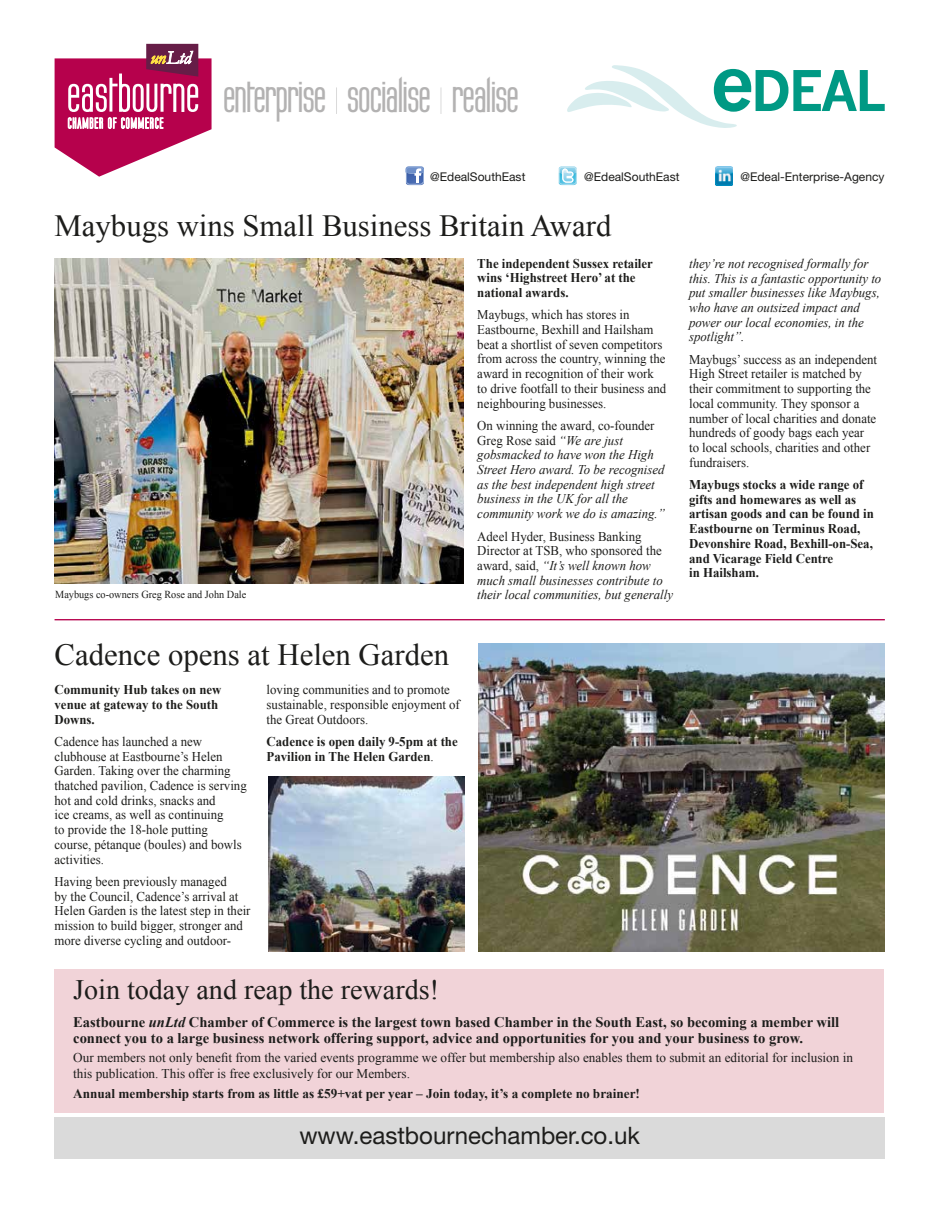
<style>
.page{position:relative;width:939px;height:1219px;background:#fff}
.page>*{position:absolute;margin:0;border:0;box-sizing:border-box;transform-origin:0 0}
.t1{font:700 41.5px "Labtop";color:#b3b2b2}
.t2{font:30.75px "Times New Roman";color:#1d1d1b}
.t3{font:28.12px "Times New Roman";color:#1d1d1b}
.t4{font:24.12px "Helvetica Neue";color:#1d1d1b}
.t5{font:700 14.75px/16px "Times New Roman";color:#1d1d1b}
.t6{font:13.38px/14.8px "Times New Roman";color:#1d1d1b;scale:.96 1}
.t7{font:italic 13.38px/14.8px "Times New Roman";color:#1d1d1b;scale:.96 1}
.t8{font:700 13.38px/14.8px "Times New Roman";color:#1d1d1b;scale:.96 1}
.t9{font:13.38px/16px "Times New Roman";color:#1d1d1b}
.t10{font:700 13.38px "Times New Roman";color:#1d1d1b}
.t11{font:12px "Helvetica Neue";color:#1d1d1b}
.t12{font:10.75px "Times New Roman";color:#1d1d1b;scale:.96 1}
.s1{font-style:normal}
.s2{font-weight:400}
.s3{font-style:italic}
</style>
<div class="page">
<svg style="left:336px;top:87px;width:1px;height:27px"></svg>
<svg style="left:441px;top:87px;width:1px;height:27px"></svg>
<svg style="left:55px;top:44px;width:157px;height:133px"></svg>
<svg style="left:567px;top:65px;width:318px;height:63px"></svg>
<svg style="left:406px;top:166px;width:18px;height:19px"></svg>
<svg style="left:559px;top:166px;width:18px;height:19px"></svg>
<img style="left:715px;top:166px;width:18px;height:19px">
<div style="left:55px;top:1117px;width:830px;height:42px;background:#dadada"></div>
<div style="left:55px;top:969px;width:829px;height:143px;background:#f1d3d8"></div>
<img style="left:478px;top:644px;width:407px;height:307px">
<img style="left:55px;top:259px;width:409px;height:325px">
<hr style="left:55px;top:619px;width:830px;height:1px;background:#b6014c">
<img style="left:269px;top:776px;width:195px;height:175px">
<h1 class="t1" style="left:223px;top:69px;width:297px">enterprise socialise realise</h1>
<p class="t11" style="left:430px;top:170px;width:97px">@EdealSouthEast</p>
<p class="t11" style="left:584px;top:170px;width:97px">@EdealSouthEast</p>
<p class="t11" style="left:740px;top:170px;width:146px">@Edeal-Enterprise-Agency</p>
<h2 class="t2" style="left:55px;top:205px;width:558px">Maybugs wins Small Business Britain Award</h2>
<p class="t12" style="left:55px;top:587px;width:201px">Maybugs co-owners Greg Rose and John Dale</p>
<p class="t8" style="left:477px;top:255px;width:184px">The independent Sussex retailer wins ‘Highstreet Hero’ at the national awards.</p>
<p class="t6" style="left:477px;top:307px;width:198px">Maybugs, which has stores in Eastbourne, Bexhill and Hailsham beat a shortlist of seven competitors from across the country, winning the award in recognition of their work to drive footfall to their business and neighbouring businesses.</p>
<p class="t7" style="left:477px;top:418px;width:197px"><span class="s1">On winning the award, co-founder<br>Greg Rose said</span> “We are just gobsmacked to have won the High<br>Street Hero award. To be recognised as the best independent high street business in the UK for all the community work we do is amazing.”</p>
<p class="t7" style="left:477px;top:528px;width:205px"><span class="s1">Adeel Hyder, Business Banking Director at TSB, who sponsored the award, said,</span> “It’s well known how much small businesses contribute to their local communities, but generally</p>
<p class="t7" style="left:689px;top:256px;width:202px">they’re not recognised formally for this. This is a fantastic opportunity to put smaller businesses like Maybugs, who have an outsized impact and power our local economies, in the spotlight”.</p>
<p class="t6" style="left:689px;top:352px;width:197px">Maybugs’ success as an independent<br>High Street retailer is matched by their commitment to supporting the local community. They sponsor a number of local charities and donate hundreds of goody bags each year to local schools, charities and other fundraisers.</p>
<p class="t8" style="left:689px;top:477px;width:194px">Maybugs stocks a wide range of gifts and homewares as well as artisan goods and can be found in<br>Eastbourne on Terminus Road,<br>Devonshire Road, Bexhill-on-Sea, and Vicarage Field Centre<br>in Hailsham.</p>
<h2 class="t2" style="left:55px;top:634px;width:396px">Cadence opens at Helen Garden</h2>
<p class="t8" style="left:55px;top:682px;width:175px">Community Hub takes on new venue at gateway to the South<br>Downs.</p>
<p class="t6" style="left:55px;top:734px;width:202px">Cadence has launched a new clubhouse at Eastbourne’s Helen<br>Garden. Taking over the charming thatched pavilion, Cadence is serving hot and cold drinks, snacks and<br>ice creams, as well as continuing<br>to provide the 18-hole putting course, pétanque (boules) and bowls activities.</p>
<p class="t6" style="left:55px;top:874px;width:206px">Having been previously managed<br>by the Council, Cadence’s arrival at Helen Garden is the latest step in their mission to build bigger, stronger and more diverse cycling and outdoor-</p>
<p class="t6" style="left:267px;top:682px;width:203px">loving communities and to promote sustainable, responsible enjoyment of the Great Outdoors.</p>
<p class="t8" style="left:267px;top:734px;width:201px">Cadence is open daily 9-5pm at the<br>Pavilion in The Helen Garden<span class="s2">.</span></p>
<h3 class="t3" style="left:73px;top:971px;width:367px">Join today and reap the rewards!</h3>
<p class="t5" style="left:73px;top:1013px;width:768px">Eastbourne <span class="s3">unLtd</span> Chamber of Commerce is the largest town based Chamber in the South East, so becoming a member will connect you to a large business network offering support, advice and opportunities for you and your business to grow.</p>
<p class="t9" style="left:73px;top:1050px;width:781px">Our members not only benefit from the varied events programme we offer but membership also enables them to submit an editorial for inclusion in this publication. This offer is free exclusively for our Members.</p>
<p class="t10" style="left:73px;top:1084px;width:568px">Annual membership starts from as little as £59+vat per year – Join today, it’s a complete no brainer!</p>
<h3 class="t4" style="left:299px;top:1121px;width:342px">www.eastbournechamber.co.uk</h3>
</div>
